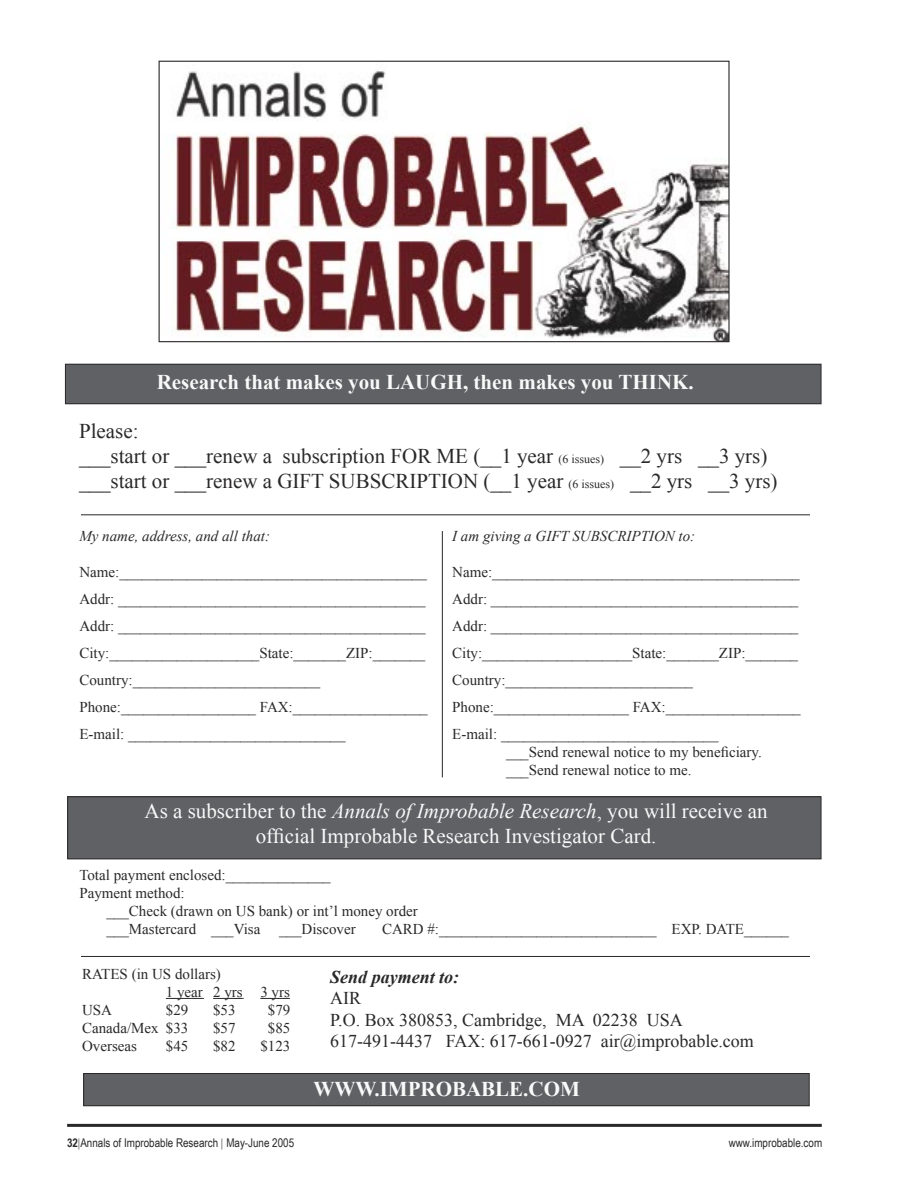
<style>
.page{position:relative;width:918px;height:1188px;background:#fff}
.page>*{position:absolute;margin:0;border:0;box-sizing:border-box;transform-origin:0 0}
.t1{font:21px "Times New Roman";color:#2a2828}
.t2{font:21px/25.2px "Times New Roman";color:#f9f9fa;text-align:center}
.t3{font:700 21px "Times New Roman";color:#f9f9fa}
.t4{font:18px "Times New Roman";color:#2a2828}
.t5{font:italic 700 18px "Times New Roman";color:#2a2828}
.t6{font:15px "Times New Roman";color:#2a2828}
.t7{font:italic 15px "Times New Roman";color:#2a2828}
.t8{font:12px "Arial Narrow";color:#2a2828}
.s1{font-size:12px}
.s2{font-style:italic}
.s3{font-weight:700}
.s4{font-family:"Times New Roman"}
</style>
<div class="page">
<hr style="left:67px;top:1124px;width:755px;height:3px;background:#2a2828">
<hr style="left:442px;top:531px;width:1px;height:246px;background:#2a2828">
<hr style="left:166px;top:998px;width:37px;height:1px;background:#2a2828">
<hr style="left:213px;top:998px;width:30px;height:1px;background:#2a2828">
<hr style="left:260px;top:998px;width:30px;height:1px;background:#2a2828">
<hr style="left:81px;top:514px;width:729px;height:1px;background:#2a2828">
<div style="left:65px;top:364px;width:756px;height:40px;background:#606164"></div>
<div style="left:65px;top:364px;width:756px;height:40px;border:1px solid #2a2828"></div>
<img style="left:175px;top:70px;width:553px;height:270px">
<div style="left:159px;top:61px;width:571px;height:281px;border:1px solid #2a2828"></div>
<div style="left:68px;top:797px;width:753px;height:62px;background:#606164"></div>
<div style="left:67px;top:797px;width:754px;height:62px;border:1px solid #2a2828"></div>
<hr style="left:81px;top:956px;width:729px;height:1px;background:#2a2828">
<div style="left:84px;top:1074px;width:725px;height:32px;background:#606164"></div>
<div style="left:83px;top:1073px;width:726px;height:33px;border:1px solid #2a2828"></div>
<p class="t3" style="left:157px;top:370px;width:539px">Research that makes you LAUGH, then makes you THINK.</p>
<p class="t1" style="left:79px;top:419px;width:61px">Please:</p>
<p class="t1" style="left:79px;top:444px;width:690px">___start or ___renew a subscription FOR ME (__1 year <span class="s1">(6 issues)</span> __2 yrs __3 yrs)</p>
<p class="t1" style="left:79px;top:469px;width:700px">___start or ___renew a GIFT SUBSCRIPTION (__1 year <span class="s1">(6 issues)</span> __2 yrs __3 yrs)</p>
<p class="t7" style="left:79px;top:527px;width:192px">My name, address, and all that:</p>
<p class="t6" style="left:79px;top:563px;width:349px">Name:_________________________________________</p>
<p class="t6" style="left:79px;top:590px;width:348px">Addr: _________________________________________</p>
<p class="t6" style="left:79px;top:617px;width:348px">Addr: _________________________________________</p>
<p class="t6" style="left:79px;top:644px;width:347px">City:____________________State:_______ZIP:_______</p>
<p class="t6" style="left:79px;top:671px;width:242px">Country:_________________________</p>
<p class="t6" style="left:79px;top:698px;width:350px">Phone:__________________ FAX:__________________</p>
<p class="t6" style="left:79px;top:725px;width:268px">E-mail: _____________________________</p>
<p class="t7" style="left:452px;top:527px;width:245px">I am giving a GIFT SUBSCRIPTION to:</p>
<p class="t6" style="left:452px;top:563px;width:349px">Name:_________________________________________</p>
<p class="t6" style="left:452px;top:590px;width:348px">Addr: _________________________________________</p>
<p class="t6" style="left:452px;top:617px;width:348px">Addr: _________________________________________</p>
<p class="t6" style="left:452px;top:644px;width:347px">City:____________________State:_______ZIP:_______</p>
<p class="t6" style="left:452px;top:671px;width:242px">Country:_________________________</p>
<p class="t6" style="left:452px;top:698px;width:350px">Phone:__________________ FAX:__________________</p>
<p class="t6" style="left:452px;top:725px;width:268px">E-mail: _____________________________</p>
<p class="t6" style="left:506px;top:743px;width:257px">___Send renewal notice to my beneficiary.</p>
<p class="t6" style="left:506px;top:761px;width:187px">___Send renewal notice to me.</p>
<p class="t2" style="left:145px;top:798px;width:625px">As a subscriber to the <span class="s2">Annals of Improbable Research</span>, you will receive an official Improbable Research Investigator Card.</p>
<p class="t6" style="left:79px;top:866px;width:253px">Total payment enclosed:______________</p>
<p class="t6" style="left:79px;top:884px;width:107px">Payment method:</p>
<p class="t6" style="left:106px;top:902px;width:313px">___Check (drawn on US bank) or int’l money order</p>
<p class="t6" style="left:106px;top:920px;width:156px">___Mastercard ___Visa</p>
<p class="t6" style="left:279px;top:920px;width:78px">___Discover</p>
<p class="t6" style="left:382px;top:920px;width:409px">CARD #:_____________________________ EXP. DATE______</p>
<p class="t5" style="left:330px;top:966px;width:131px">Send payment to:</p>
<p class="t4" style="left:330px;top:988px;width:32px">AIR</p>
<p class="t4" style="left:330px;top:1009px;width:354px">P.O. Box 380853, Cambridge, MA 02238 USA</p>
<p class="t4" style="left:330px;top:1031px;width:425px">617-491-4437 FAX: 617-661-0927 air@improbable.com</p>
<p class="t6" style="left:82px;top:965px;width:140px">RATES (in US dollars)</p>
<p class="t6" style="left:166px;top:983px;width:126px">1 year 2 yrs 3 yrs</p>
<p class="t6" style="left:82px;top:1001px;width:32px">USA</p>
<p class="t6" style="left:166px;top:1001px;width:24px">$29</p>
<p class="t6" style="left:213px;top:1001px;width:24px">$53</p>
<p class="t6" style="left:268px;top:1001px;width:24px">$79</p>
<p class="t6" style="left:82px;top:1019px;width:108px">Canada/Mex $33</p>
<p class="t6" style="left:213px;top:1019px;width:24px">$57</p>
<p class="t6" style="left:268px;top:1019px;width:24px">$85</p>
<p class="t6" style="left:82px;top:1037px;width:56px">Overseas</p>
<p class="t6" style="left:166px;top:1037px;width:24px">$45</p>
<p class="t6" style="left:213px;top:1037px;width:24px">$82</p>
<p class="t6" style="left:260px;top:1037px;width:31px">$123</p>
<p class="t3" style="left:313px;top:1076px;width:268px">WWW.IMPROBABLE.COM</p>
<p class="t8" style="left:67px;top:1136px;width:229px"><span class="s3">32</span><span class="s4">|</span>Annals of Improbable Research <span class="s4">|</span> May-June 2005</p>
<p class="t8" style="left:729px;top:1136px;width:95px">www.improbable.com</p>
</div>
